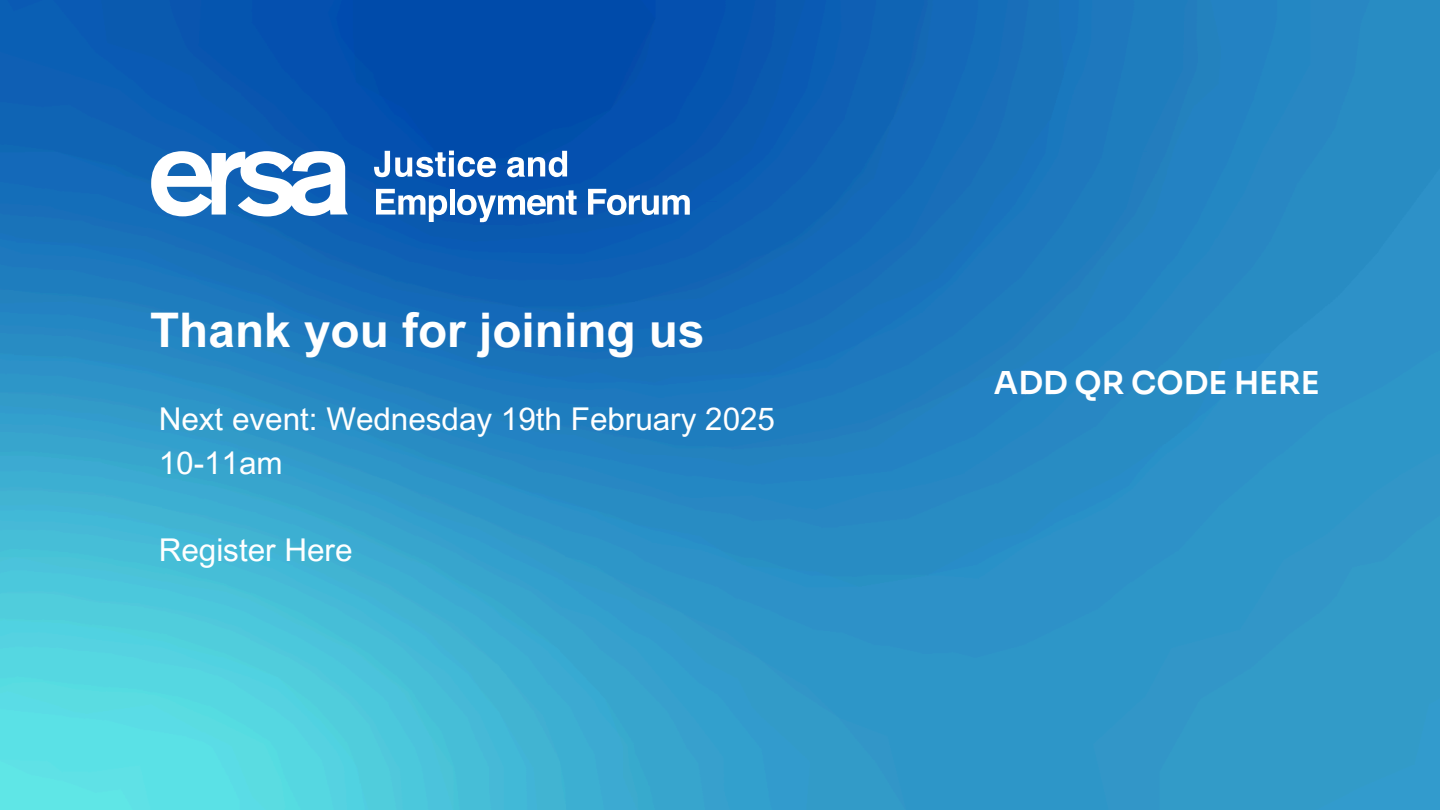
<style>
.page{position:relative;width:1440px;height:810px;background:#fff}
.page>*{position:absolute;margin:0;border:0;box-sizing:border-box;transform-origin:0 0}
.t1{font:700 47.8px "Arial MT Pro";color:#fff}
.t2{font:600 31.5px "Sora";color:#fff}
.t3{font:31.4px "Arial MT Pro";color:#fff}
</style>
<div class="page">
<img style="left:0;top:0;width:1440px;height:810px">
<svg style="left:151px;top:151px;width:197px;height:65px"></svg>
<svg style="left:374px;top:151px;width:122px;height:26px"></svg>
<svg style="left:507px;top:151px;width:60px;height:26px"></svg>
<svg style="left:376px;top:189px;width:71px;height:33px"></svg>
<div style="left:450px;top:189px;width:5px;height:26px;background:#fff"></div>
<svg style="left:457px;top:190px;width:120px;height:32px"></svg>
<svg style="left:588px;top:189px;width:102px;height:26px"></svg>
<p class="t1" style="left:150px;top:313px;width:556px">Thank you for joining us</p>
<p class="t3" style="left:159px;top:407px;width:618px">Next event: Wednesday 19th February 2025</p>
<h1 class="t3" style="left:159px;top:451px;width:125px">10-11am</h1>
<p class="t3" style="left:159px;top:538px;width:195px">Register Here</p>
<p class="t2" style="left:994px;top:364px;width:327px">ADD QR CODE HERE</p>
</div>
